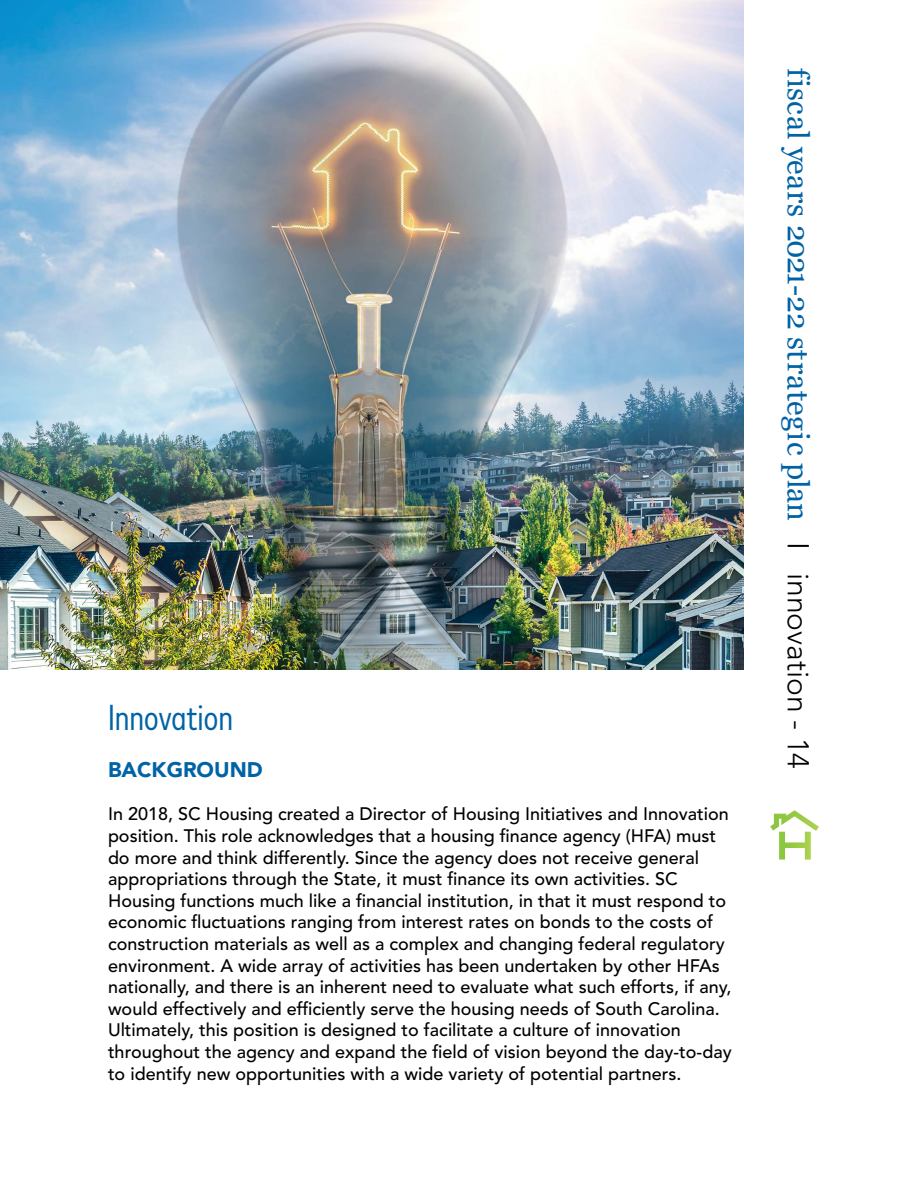
<style>
.page{position:relative;width:918px;height:1188px;background:#fff}
.page>*{position:absolute;margin:0;border:0;box-sizing:border-box;transform-origin:0 0}
.t1{font:condensed 36px "Mark Pro";color:#0063a5}
.t2{font:30px "Georgia";letter-spacing:.01em;color:#0063a5}
.t3{font:900 21px "Avenir LT Std";color:#0063a5}
.t4{font:500 18px/21.6px "Avenir LT Std";color:#000}
.s1{font-family:"Avenir LT Std";font-weight:300;color:#000}
</style>
<div class="page">
<svg style="left:770px;top:810px;width:49px;height:50px"></svg>
<img style="left:0;top:0;width:743px;height:670px">
<h1 class="t1" style="left:108px;top:692px;width:127px">Innovation</h1>
<p class="t3" style="left:108px;top:757px;width:156px">BACKGROUND</p>
<p class="t4" style="left:108px;top:804px;width:625px">In 2018, SC Housing created a Director of Housing Initiatives and Innovation position. This role acknowledges that a housing finance agency (HFA) must do more and think differently. Since the agency does not receive general appropriations through the State, it must finance its own activities. SC Housing functions much like a financial institution, in that it must respond to economic fluctuations ranging from interest rates on bonds to the costs of construction materials as well as a complex and changing federal regulatory environment. A wide array of activities has been undertaken by other HFAs nationally, and there is an inherent need to evaluate what such efforts, if any, would effectively and efficiently serve the housing needs of South Carolina.<br>Ultimately, this position is designed to facilitate a culture of innovation throughout the agency and expand the field of vision beyond the day-to-day to identify new opportunities with a wide variety of potential partners.</p>
<h2 class="t2" style="left:816px;top:68px;width:703px;rotate:90deg">fiscal years 2021-22 strategic plan <span class="s1">I innovation - 14</span></h2>
</div>
